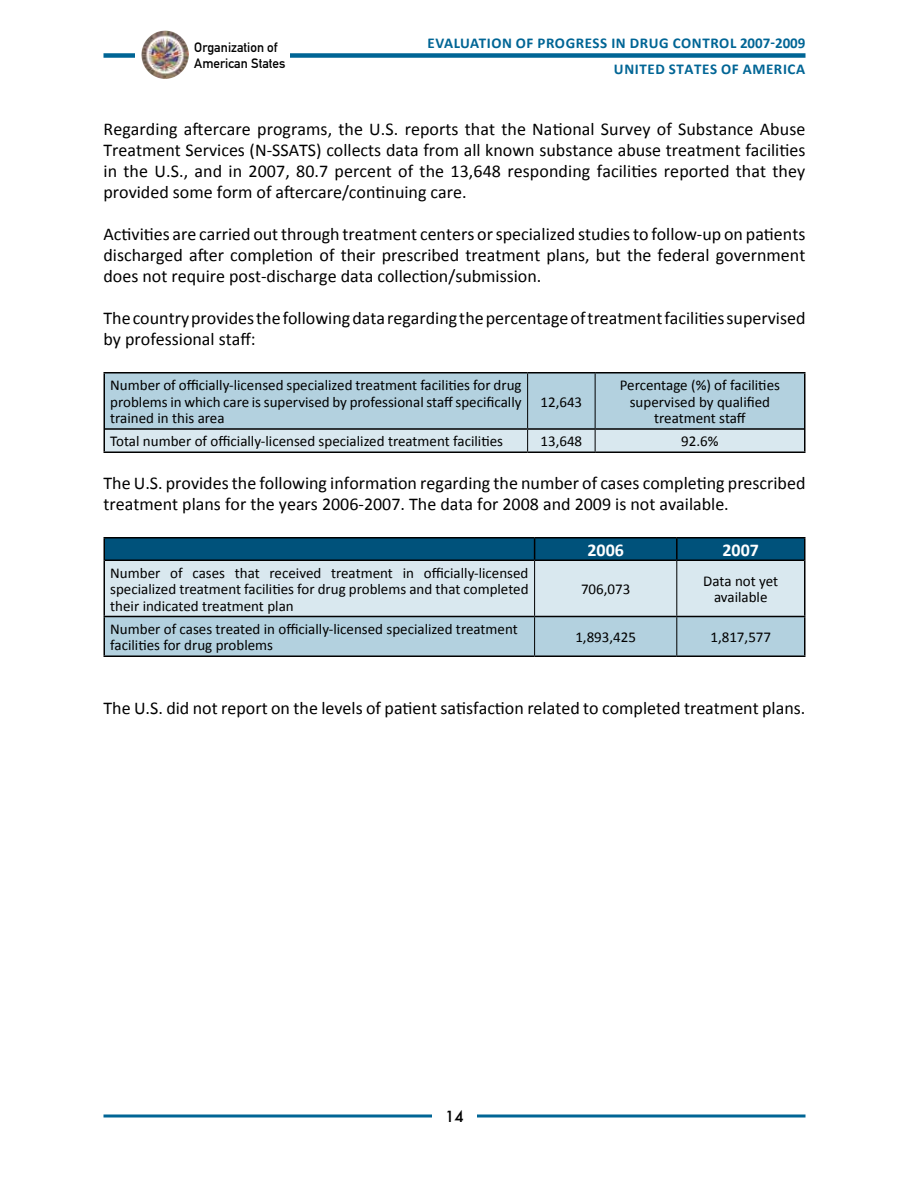
<style>
.page{position:relative;width:918px;height:1188px;background:#fff}
.page>*{position:absolute;margin:0;border:0;box-sizing:border-box;transform-origin:0 0}
.t1{font:18px/21px "Calibri";color:#000;text-align:justify}
.t2{font:700 18px "Calibri";color:#fff}
.t3{font:15px/16.5px "Calibri";color:#000;text-align:justify}
.t4{font:700 15px/25.5px "Calibri";letter-spacing:.04em;color:#006595;text-align:center}
.t5{font:500 15px "Futura";color:#000}
.t6{font:13.5px/16.2px "DIN Mittelschrift";color:#000}
</style>
<div class="page">
<svg style="left:104px;top:1114px;width:702px;height:4px;background:#3f8baf"></svg>
<div style="left:432px;top:1110px;width:45px;height:18px;background:#fff"></div>
<div style="left:104px;top:53px;width:702px;height:5px;background:#006595"></div>
<div style="left:135px;top:31px;width:155px;height:48px;background:#fff"></div>
<img style="left:141px;top:31px;width:48px;height:48px">
<svg style="left:104px;top:374px;width:700px;height:78px;background:#bbd5e1"></svg>
<hr style="left:804px;top:429px;width:2px;height:23px;background:#000">
<hr style="left:104px;top:452px;width:424px;height:1px;background:#000">
<hr style="left:528px;top:452px;width:67px;height:1px;background:#000">
<hr style="left:595px;top:452px;width:211px;height:1px;background:#000">
<hr style="left:104px;top:372px;width:424px;height:2px;background:#000">
<hr style="left:104px;top:374px;width:1px;height:55px;background:#000">
<hr style="left:528px;top:372px;width:67px;height:2px;background:#000">
<hr style="left:595px;top:372px;width:211px;height:2px;background:#000">
<hr style="left:804px;top:374px;width:2px;height:55px;background:#000">
<hr style="left:105px;top:428px;width:423px;height:2px;background:#000">
<hr style="left:528px;top:428px;width:67px;height:2px;background:#000">
<hr style="left:595px;top:428px;width:209px;height:2px;background:#000">
<hr style="left:804px;top:560px;width:2px;height:56px;background:#000">
<hr style="left:677px;top:616px;width:129px;height:1px;background:#000">
<hr style="left:804px;top:617px;width:2px;height:39px;background:#000">
<hr style="left:104px;top:656px;width:431px;height:1px;background:#000">
<hr style="left:535px;top:656px;width:142px;height:1px;background:#000">
<hr style="left:677px;top:656px;width:129px;height:1px;background:#000">
<hr style="left:104px;top:537px;width:431px;height:1px;background:#000">
<svg style="left:104px;top:538px;width:701px;height:118px;background:#9fbecd"></svg>
<hr style="left:535px;top:537px;width:142px;height:1px;background:#000">
<hr style="left:677px;top:537px;width:129px;height:1px;background:#000">
<hr style="left:804px;top:538px;width:2px;height:22px;background:#000">
<hr style="left:105px;top:560px;width:430px;height:1px;background:#000">
<hr style="left:535px;top:560px;width:142px;height:1px;background:#000">
<hr style="left:677px;top:560px;width:127px;height:1px;background:#000">
<p class="t6" style="left:194px;top:39px;width:93px">Organization of<br>American States</p>
<p class="t4" style="left:427px;top:30px;width:379px">EVALUATION OF PROGRESS IN DRUG CONTROL 2007-2009<br>UNITED</p>
<p class="t4" style="left:669px;top:56px;width:9px">STATES</p>
<p class="t4" style="left:721px;top:56px;width:32px">OF AMERICA</p>
<p class="t1" style="left:104px;top:119px;width:703px">Regarding aftercare programs, the U.S. reports that the National Survey of Substance Abuse Treatment Services (N-SSATS) collects data from all known substance abuse treatment facilities in the U.S., and in 2007, 80.7 percent of the 13,648 responding facilities reported that they provided some form of aftercare/continuing care.</p>
<p class="t1" style="left:104px;top:224px;width:703px">Activities are carried out through treatment centers or specialized studies to follow-up on patients discharged after completion of their prescribed treatment plans, but the federal government does not require post-discharge data collection/submission.</p>
<p class="t1" style="left:104px;top:308px;width:703px">The country provides the following data regarding the percentage of treatment facilities supervised by professional staff:</p>
<p class="t3" style="left:110px;top:377px;width:413px">Number of officially-licensed specialized treatment facilities for drug problems in which care is supervised by professional staff specifically trained in this area</p>
<p class="t3" style="left:620px;top:377px;width:162px;text-align:center">Percentage (%) of facilities supervised by qualified treatment staff</p>
<p class="t3" style="left:540px;top:393px;width:43px">12,643</p>
<p class="t3" style="left:110px;top:433px;width:394px">Total number of officially-licensed specialized treatment facilities</p>
<p class="t3" style="left:540px;top:433px;width:43px">13,648</p>
<p class="t3" style="left:681px;top:433px;width:39px">92.6%</p>
<p class="t1" style="left:104px;top:473px;width:704px">The U.S. provides the following information regarding the number of cases completing prescribed treatment plans for the years 2006-2007. The data for 2008 and 2009 is not available.</p>
<p class="t2" style="left:587px;top:538px;width:38px">2006</p>
<p class="t2" style="left:723px;top:538px;width:38px">2007</p>
<p class="t3" style="left:110px;top:564px;width:420px">Number of cases that received treatment in officially-licensed specialized treatment facilities for drug problems and that completed their indicated treatment plan</p>
<p class="t3" style="left:581px;top:581px;width:51px">706,073</p>
<p class="t3" style="left:703px;top:573px;width:76px;text-align:center">Data not yet available</p>
<p class="t3" style="left:110px;top:621px;width:409px">Number of cases treated in officially-licensed specialized treatment facilities for drug problems</p>
<p class="t3" style="left:575px;top:629px;width:62px">1,893,425</p>
<p class="t3" style="left:710px;top:629px;width:62px">1,817,577</p>
<p class="t1" style="left:104px;top:698px;width:703px">The U.S. did not report on the levels of patient satisfaction related to completed treatment plans.</p>
<p class="t5" style="left:445px;top:1107px;width:20px">14</p>
</div>
